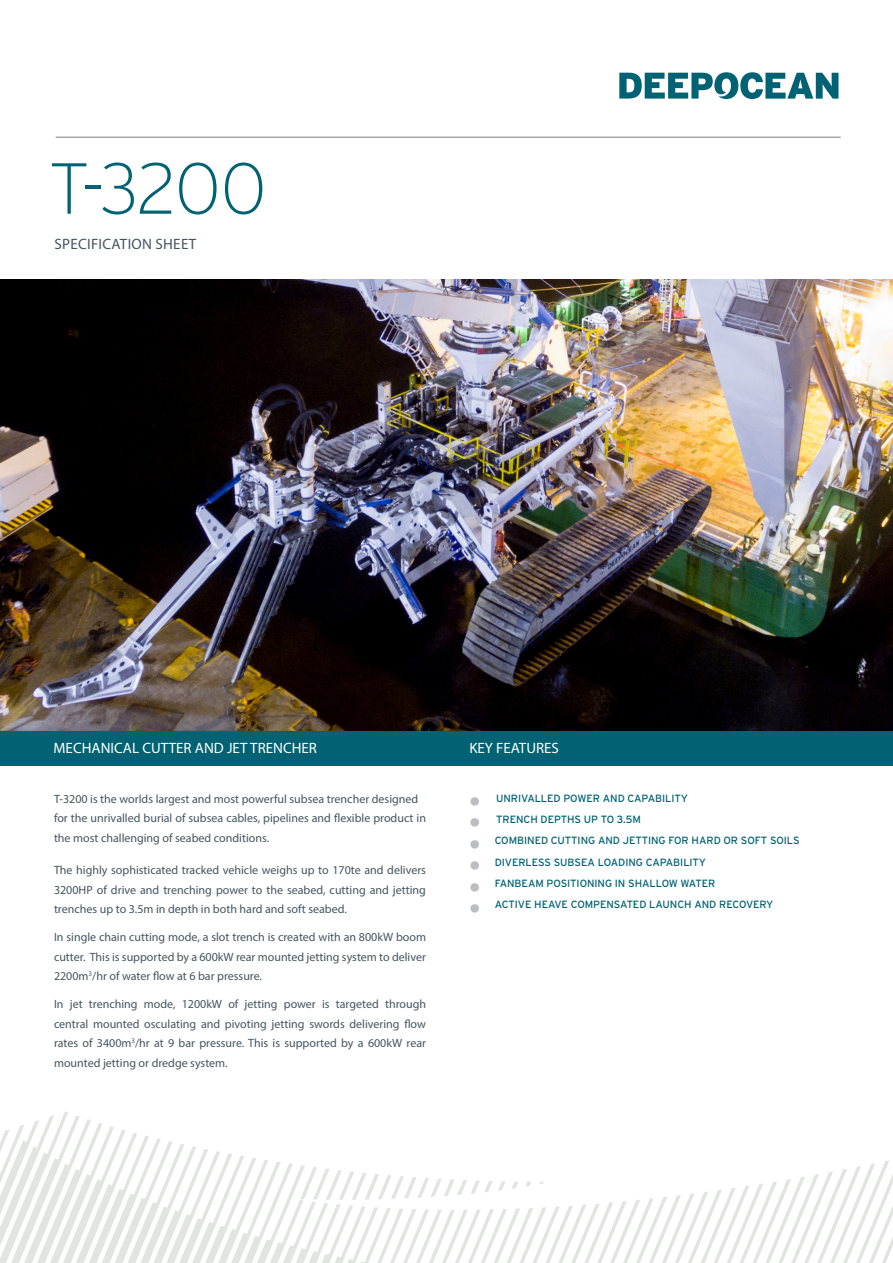
<style>
.page{position:relative;width:893px;height:1263px;background:#fff}
.page>*{position:absolute;margin:0;border:0;box-sizing:border-box;transform-origin:0 0}
.t1{font:200 72px "Interstate";color:#006272}
.Front_heading{font:15px "Myriad Pro";color:#fff}
.t2{font:15px "Myriad Pro";letter-spacing:.02em;color:#45555f}
.Ingress{font:12px/19.5px "Myriad Pro";color:#45555f;text-align:justify}
.t3{font:10.5px "Interstate";letter-spacing:-.005em;color:#006272}
.s1{font-size:12.15px}
.s2{font-size:12.3px}
.s3{font-family:"Myriad Pro";font-size:40.5px;color:#bcbdc0}
</style>
<div class="page">
<hr style="left:56px;top:137px;width:785px;height:1px;background:#808083">
<svg style="left:619px;top:72px;width:219px;height:27px"></svg>
<img style="left:0;top:279px;width:893px;height:452px">
<div style="left:0;top:731px;width:893px;height:34px;background:#006272"></div>
<svg style="left:0;top:1111px;width:893px;height:152px"></svg>
<p class="t1" style="left:49px;top:149px;width:220px">T-3200</p>
<p class="t2" style="left:55px;top:234px;width:143px">SPECIFICATION SHEET</p>
<p class="Front_heading" style="left:54px;top:739px;width:265px">MECHANICAL CUTTER AND JET TRENCHER</p>
<p class="Ingress" style="left:54px;top:789px;width:366px">T-<span class="s1">3200</span> is the worlds largest and most powerful subsea trencher designed</p>
<p class="Ingress" style="left:54px;top:808px;width:373px">for the unrivalled burial of subsea cables, pipelines and flexible product in the most challenging of seabed conditions.</p>
<p class="Ingress" style="left:54px;top:860px;width:373px">The highly sophisticated tracked vehicle weighs up to 170te and delivers <span class="s2">3200</span>HP of drive and trenching power to the seabed, cutting and jetting trenches up to 3.5m in depth in both hard and soft seabed.</p>
<p class="Ingress" style="left:54px;top:927px;width:374px">In single chain cutting mode, a slot trench is created with an <span class="s2">800</span>kW boom cutter. This is supported by a <span class="s2">600</span>kW rear mounted jetting system to deliver 2200m<sup>3</sup>/hr of water flow at 6 bar pressure.</p>
<p class="Ingress" style="left:54px;top:994px;width:374px">In jet trenching mode, <span class="s2">1200</span>kW of jetting power is targeted through central mounted osculating and pivoting jetting swords delivering flow rates of 3400m<sup>3</sup>/hr at 9 bar pressure. This is supported by a 600kW rear mounted jetting or dredge system.</p>
<p class="Front_heading" style="left:469px;top:739px;width:91px">KEY FEATURES</p>
<p class="t3" style="left:469px;top:791px;width:220px"><span class="s3">•</span> UNRIVALLED POWER AND CAPABILITY</p>
<p class="t3" style="left:469px;top:813px;width:173px"><span class="s3">•</span> TRENCH DEPTHS UP TO 3.5M</p>
<p class="t3" style="left:469px;top:834px;width:332px"><span class="s3">•</span> COMBINED CUTTING AND JETTING FOR HARD OR SOFT SOILS</p>
<p class="t3" style="left:469px;top:855px;width:238px"><span class="s3">•</span> DIVERLESS SUBSEA LOADING CAPABILITY</p>
<p class="t3" style="left:469px;top:877px;width:248px"><span class="s3">•</span> FANBEAM POSITIONING IN SHALLOW WATER</p>
<p class="t3" style="left:469px;top:898px;width:306px"><span class="s3">•</span> ACTIVE HEAVE COMPENSATED LAUNCH AND RECOVERY</p>
</div>
